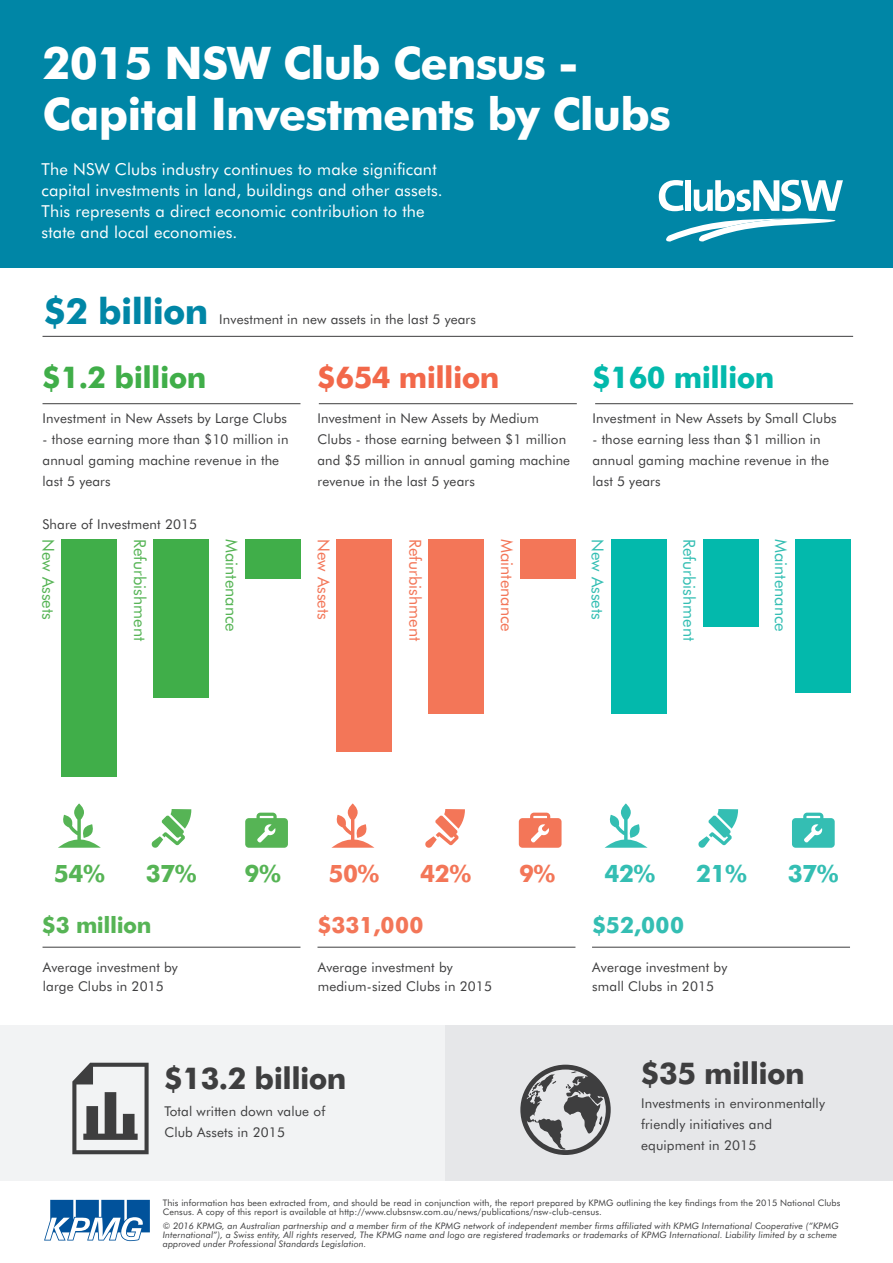
<style>
.page{position:relative;width:893px;height:1263px;background:#fff}
.page>*{position:absolute;margin:0;border:0;box-sizing:border-box;transform-origin:0 0}
.t1{font:700 45px/51px "Futura BT";letter-spacing:-.02em;color:#fff}
.t2{font:700 36px "Futura BT";letter-spacing:-.02em;color:#0086a6}
.t3{font:700 30px "Futura BT";letter-spacing:-.02em;color:#3e3e3f}
.t4{font:700 30px "Futura BT";letter-spacing:-.02em;color:#40ae49}
.t5{font:700 30px "Futura BT";letter-spacing:-.02em;color:#f2684a}
.t6{font:700 30px "Futura BT";letter-spacing:-.02em;color:#03b9ac}
.t7{font:700 24px "Futura BT";color:#34beb3}
.t8{font:700 24px "Futura BT";color:#56b455}
.t9{font:700 24px "Futura BT";color:#f37658}
.t10{font:700 22.5px "Futura BT";letter-spacing:-.02em;color:#56b455}
.t11{font:700 22.5px "Futura BT";letter-spacing:.01em;color:#f37658}
.t12{font:700 22.5px "Futura BT";color:#34beb3}
.t13{font:16.5px/21px "Futura BT";letter-spacing:.01em;color:#fff}
.t14{font:16.5px "Futura BT";color:#56b455}
.t15{font:16.5px "Futura BT";color:#f37658}
.t16{font:16.5px "Futura BT";color:#34beb3}
.t17{font:13.5px/21px "Futura BT";letter-spacing:.01em;color:#3e3e3f}
.t18{font:italic 9px/9px "Futura BT";letter-spacing:.01em;color:#3e3e3f}
.t19{font:9px/9px "Futura BT";letter-spacing:.01em;color:#3e3e3f}
</style>
<div class="page">
<div style="left:0;top:1025px;width:445px;height:156px;background:#f2f3f4"></div>
<div style="left:445px;top:1025px;width:448px;height:156px;background:#e6e7e9"></div>
<div style="left:0;top:0;width:893px;height:267px;background:#0086a6"></div>
<div style="left:245px;top:539px;width:55px;height:40px;background:#40ae49"></div>
<div style="left:520px;top:539px;width:55px;height:40px;background:#f37658"></div>
<div style="left:795px;top:539px;width:55px;height:153px;background:#03b9ac"></div>
<div style="left:153px;top:539px;width:56px;height:159px;background:#40ae49"></div>
<div style="left:428px;top:539px;width:56px;height:174px;background:#f37658"></div>
<div style="left:703px;top:539px;width:56px;height:87px;background:#03b9ac"></div>
<div style="left:62px;top:539px;width:55px;height:237px;background:#40ae49"></div>
<div style="left:337px;top:539px;width:55px;height:213px;background:#f37658"></div>
<div style="left:612px;top:539px;width:55px;height:174px;background:#03b9ac"></div>
<hr style="left:43px;top:403px;width:257px;height:1px;background:#3e3e3f">
<hr style="left:43px;top:336px;width:810px;height:1px;background:#3e3e3f">
<hr style="left:319px;top:403px;width:258px;height:1px;background:#3e3e3f">
<hr style="left:595px;top:403px;width:258px;height:1px;background:#3e3e3f">
<svg style="left:520px;top:1065px;width:91px;height:90px"></svg>
<svg style="left:72px;top:1063px;width:77px;height:91px"></svg>
<svg style="left:58px;top:803px;width:43px;height:45px"></svg>
<svg style="left:331px;top:803px;width:43px;height:45px"></svg>
<svg style="left:605px;top:803px;width:43px;height:45px"></svg>
<svg style="left:151px;top:809px;width:40px;height:39px"></svg>
<svg style="left:425px;top:809px;width:40px;height:39px"></svg>
<svg style="left:698px;top:809px;width:40px;height:39px"></svg>
<svg style="left:245px;top:813px;width:43px;height:35px"></svg>
<svg style="left:519px;top:813px;width:43px;height:35px"></svg>
<svg style="left:792px;top:813px;width:43px;height:35px"></svg>
<hr style="left:43px;top:947px;width:257px;height:1px;background:#3e3e3f">
<hr style="left:317px;top:947px;width:258px;height:1px;background:#3e3e3f">
<hr style="left:592px;top:947px;width:258px;height:1px;background:#3e3e3f">
<svg style="left:44px;top:1200px;width:106px;height:41px"></svg>
<svg style="left:666px;top:218px;width:170px;height:24px"></svg>
<svg style="left:659px;top:180px;width:25px;height:31px"></svg>
<div style="left:686px;top:180px;width:5px;height:31px;background:#fff"></div>
<svg style="left:694px;top:180px;width:149px;height:31px"></svg>
<h1 class="t1" style="left:43px;top:37px;width:630px">2015 NSW Club Census -<br>Capital Investments by Clubs</h1>
<p class="t13" style="left:42px;top:158px;width:403px">The NSW Clubs industry continues to make significant capital investments in land, buildings and other assets.<br>This represents a direct economic contribution to the state and local economies.</p>
<h2 class="t2" style="left:44px;top:289px;width:166px">$2 billion</h2>
<h3 class="t4" style="left:43px;top:359px;width:165px">$1.2 billion</h3>
<p class="t17" style="left:219px;top:308px;width:258px">Investment in new assets in the last 5 years</p>
<h3 class="t5" style="left:317px;top:359px;width:183px">$654 million</h3>
<h3 class="t6" style="left:592px;top:359px;width:183px">$160 million</h3>
<p class="t17" style="left:43px;top:408px;width:246px">Investment in New Assets by Large Clubs</p>
<p class="t17" style="left:43px;top:429px;width:248px">- those earning more than $10 million in annual gaming machine revenue in the last 5 years</p>
<p class="t17" style="left:43px;top:514px;width:156px">Share of Investment 2015</p>
<p class="t17" style="left:317px;top:408px;width:254px">Investment in New Assets by Medium Clubs - those earning between $1 million and $5 million in annual gaming machine revenue in the last 5 years</p>
<p class="t17" style="left:592px;top:408px;width:246px">Investment in New Assets by Small Clubs</p>
<p class="t17" style="left:592px;top:429px;width:238px">- those earning less than $1 million in annual gaming machine revenue in the last 5 years</p>
<p class="t14" style="left:58px;top:539px;width:82px;rotate:90deg">New Assets</p>
<p class="t14" style="left:150px;top:539px;width:104px;rotate:90deg">Refurbishment</p>
<p class="t14" style="left:242px;top:539px;width:94px;rotate:90deg">Maintenance</p>
<p class="t15" style="left:334px;top:539px;width:82px;rotate:90deg">New Assets</p>
<p class="t15" style="left:425px;top:539px;width:104px;rotate:90deg">Refurbishment</p>
<p class="t15" style="left:517px;top:539px;width:94px;rotate:90deg">Maintenance</p>
<p class="t16" style="left:608px;top:539px;width:82px;rotate:90deg">New Assets</p>
<p class="t16" style="left:699px;top:539px;width:104px;rotate:90deg">Refurbishment</p>
<p class="t16" style="left:791px;top:539px;width:94px;rotate:90deg">Maintenance</p>
<h3 class="t8" style="left:54px;top:858px;width:52px">54%</h3>
<h3 class="t8" style="left:146px;top:858px;width:52px">37%</h3>
<h3 class="t8" style="left:245px;top:858px;width:38px">9%</h3>
<h3 class="t9" style="left:329px;top:858px;width:52px">50%</h3>
<h3 class="t9" style="left:420px;top:858px;width:52px">42%</h3>
<h3 class="t9" style="left:519px;top:858px;width:38px">9%</h3>
<h3 class="t7" style="left:604px;top:858px;width:52px">42%</h3>
<h3 class="t7" style="left:696px;top:858px;width:52px">21%</h3>
<h3 class="t7" style="left:788px;top:858px;width:52px">37%</h3>
<h3 class="t10" style="left:42px;top:911px;width:111px">$3 million</h3>
<h3 class="t11" style="left:318px;top:911px;width:107px">$331,000</h3>
<h3 class="t12" style="left:592px;top:911px;width:93px">$52,000</h3>
<p class="t17" style="left:43px;top:957px;width:137px;line-height:19.5px">Average investment by large Clubs in 2015</p>
<p class="t17" style="left:318px;top:957px;width:176px;line-height:19.5px">Average investment by medium-sized Clubs in 2015</p>
<p class="t17" style="left:592px;top:957px;width:137px;line-height:19.5px">Average investment by small Clubs in 2015</p>
<h3 class="t3" style="left:164px;top:1060px;width:184px">$13.2 billion</h3>
<p class="t17" style="left:164px;top:1101px;width:162px">Total written down value of<br>Club Assets in 2015</p>
<h3 class="t3" style="left:641px;top:1055px;width:165px">$35 million</h3>
<p class="t17" style="left:641px;top:1092px;width:185px">Investments in environmentally friendly initiatives and equipment in 2015</p>
<p class="t19" style="left:163px;top:1198px;width:679px">This information has been extracted from, and should be read in conjunction with, the report prepared by KPMG outlining the key findings from the 2015 National Clubs<br>Census. A copy of this report is available at http://www.clubsnsw.com.au/news/publications/nsw-club-census.</p>
<p class="t18" style="left:163px;top:1221px;width:677px">© 2016 KPMG, an Australian partnership and a member firm of the KPMG network of independent member firms affiliated with KPMG International Cooperative (“KPMG<br>International”), a Swiss entity, All rights reserved, The KPMG name and logo are registered trademarks or trademarks of KPMG International. Liability limited by a scheme approved under Professional Standards Legislation.</p>
</div>
